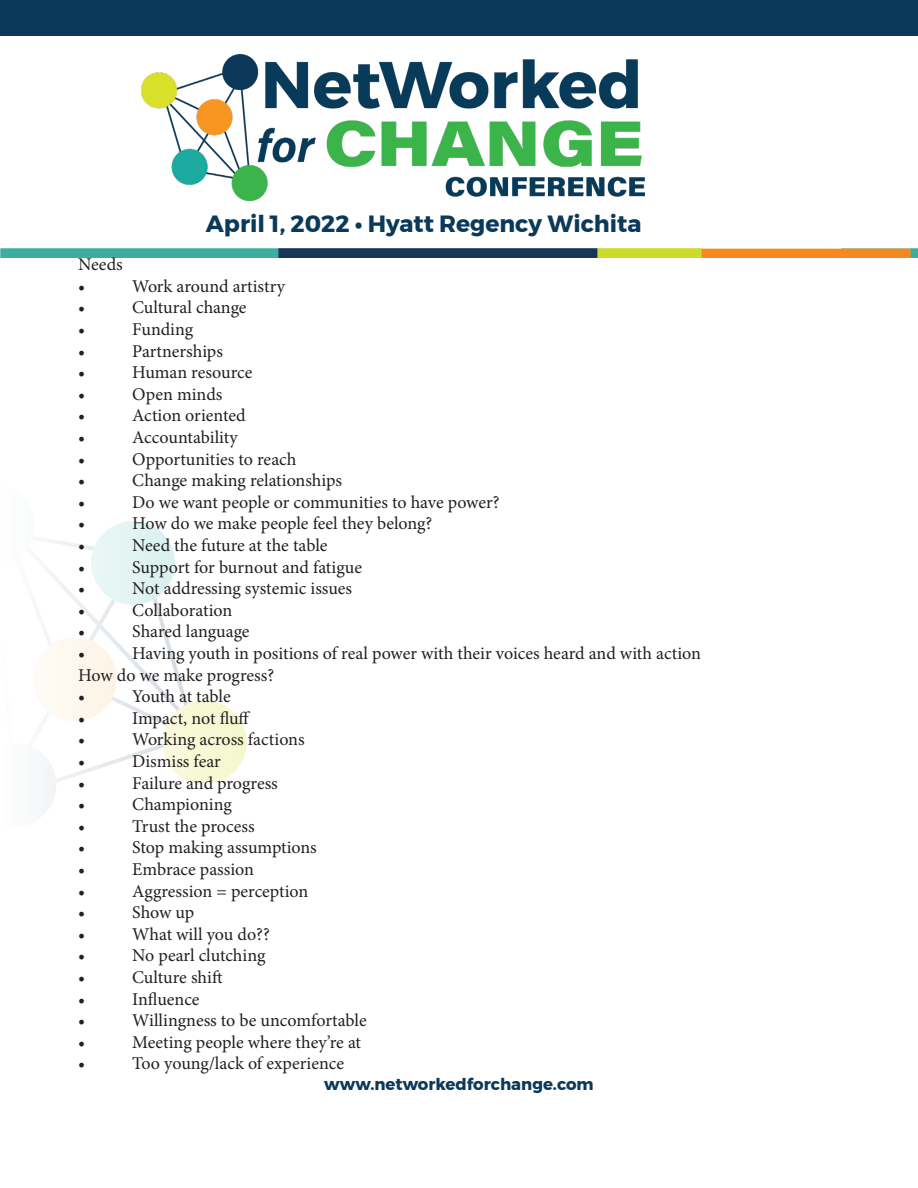
<style>
.page{position:relative;width:918px;height:1188px;background:#fff}
.page>*{position:absolute;margin:0;border:0;box-sizing:border-box;transform-origin:0 0}
.t1{font:700 23.4px "Montserrat";color:#0b3959}
.t2{font:18px "Minion Pro";letter-spacing:-.005em;color:#231f20}
.t3{font:700 16.5px "Montserrat";color:#0b3959}
</style>
<div class="page">
<img style="left:0;top:248px;width:918px;height:9px">
<img style="left:42px;top:521px;width:204px;height:294px">
<img style="left:141px;top:54px;width:503px;height:147px">
<div style="left:0;top:0;width:918px;height:35px;background:#0b3959"></div>
<p class="t1" style="left:206px;top:205px;width:437px">April 1, 2022 • Hyatt Regency Wichita</p>
<p class="t2" style="left:78px;top:252px;width:46px">Needs</p>
<p class="t2" style="left:78px;top:274px;width:9px">•</p>
<p class="t2" style="left:132px;top:274px;width:154px">Work around artistry</p>
<p class="t2" style="left:78px;top:296px;width:9px">•</p>
<p class="t2" style="left:132px;top:296px;width:116px">Cultural change</p>
<p class="t2" style="left:78px;top:317px;width:9px">•</p>
<p class="t2" style="left:132px;top:317px;width:62px">Funding</p>
<p class="t2" style="left:78px;top:339px;width:9px">•</p>
<p class="t2" style="left:132px;top:339px;width:92px">Partnerships</p>
<p class="t2" style="left:78px;top:360px;width:9px">•</p>
<p class="t2" style="left:132px;top:360px;width:122px">Human resource</p>
<p class="t2" style="left:78px;top:382px;width:9px">•</p>
<p class="t2" style="left:132px;top:382px;width:92px">Open minds</p>
<p class="t2" style="left:78px;top:404px;width:9px">•</p>
<p class="t2" style="left:132px;top:404px;width:115px">Action oriented</p>
<p class="t2" style="left:78px;top:425px;width:9px">•</p>
<p class="t2" style="left:132px;top:425px;width:107px">Accountability</p>
<p class="t2" style="left:78px;top:447px;width:9px">•</p>
<p class="t2" style="left:132px;top:447px;width:166px">Opportunities to reach</p>
<p class="t2" style="left:78px;top:468px;width:9px">•</p>
<p class="t2" style="left:132px;top:468px;width:211px">Change making relationships</p>
<p class="t2" style="left:78px;top:490px;width:9px">•</p>
<p class="t2" style="left:132px;top:490px;width:369px">Do we want people or communities to have power?</p>
<p class="t2" style="left:78px;top:512px;width:9px">•</p>
<p class="t2" style="left:132px;top:512px;width:302px">How do we make people feel they belong?</p>
<p class="t2" style="left:78px;top:533px;width:9px">•</p>
<p class="t2" style="left:132px;top:533px;width:197px">Need the future at the table</p>
<p class="t2" style="left:78px;top:555px;width:9px">•</p>
<p class="t2" style="left:132px;top:555px;width:231px">Support for burnout and fatigue</p>
<p class="t2" style="left:78px;top:576px;width:9px">•</p>
<p class="t2" style="left:132px;top:576px;width:221px">Not addressing systemic issues</p>
<p class="t2" style="left:78px;top:598px;width:9px">•</p>
<p class="t2" style="left:132px;top:598px;width:102px">Collaboration</p>
<p class="t2" style="left:78px;top:620px;width:9px">•</p>
<p class="t2" style="left:132px;top:620px;width:119px">Shared language</p>
<p class="t2" style="left:78px;top:641px;width:9px">•</p>
<p class="t2" style="left:132px;top:641px;width:570px">Having youth in positions of real power with their voices heard and with action</p>
<p class="t2" style="left:78px;top:663px;width:197px">How do we make progress?</p>
<p class="t2" style="left:78px;top:684px;width:9px">•</p>
<p class="t2" style="left:132px;top:684px;width:100px">Youth at table</p>
<p class="t2" style="left:78px;top:706px;width:9px">•</p>
<p class="t2" style="left:132px;top:706px;width:120px">Impact, not fluff</p>
<p class="t2" style="left:78px;top:728px;width:9px">•</p>
<p class="t2" style="left:132px;top:728px;width:174px">Working across factions</p>
<p class="t2" style="left:78px;top:749px;width:9px">•</p>
<p class="t2" style="left:132px;top:749px;width:90px">Dismiss fear</p>
<p class="t2" style="left:78px;top:771px;width:9px">•</p>
<p class="t2" style="left:132px;top:771px;width:147px">Failure and progress</p>
<p class="t2" style="left:78px;top:792px;width:9px">•</p>
<p class="t2" style="left:132px;top:792px;width:101px">Championing</p>
<p class="t2" style="left:78px;top:814px;width:9px">•</p>
<p class="t2" style="left:132px;top:814px;width:124px">Trust the process</p>
<p class="t2" style="left:78px;top:836px;width:9px">•</p>
<p class="t2" style="left:132px;top:836px;width:186px">Stop making assumptions</p>
<p class="t2" style="left:78px;top:857px;width:9px">•</p>
<p class="t2" style="left:132px;top:857px;width:123px">Embrace passion</p>
<p class="t2" style="left:78px;top:879px;width:9px">•</p>
<p class="t2" style="left:132px;top:879px;width:178px">Aggression = perception</p>
<p class="t2" style="left:78px;top:900px;width:9px">•</p>
<p class="t2" style="left:132px;top:900px;width:64px">Show up</p>
<p class="t2" style="left:78px;top:922px;width:9px">•</p>
<p class="t2" style="left:132px;top:922px;width:139px">What will you do??</p>
<p class="t2" style="left:78px;top:944px;width:9px">•</p>
<p class="t2" style="left:132px;top:944px;width:135px">No pearl clutching</p>
<p class="t2" style="left:78px;top:965px;width:9px">•</p>
<p class="t2" style="left:132px;top:965px;width:92px">Culture shift</p>
<p class="t2" style="left:78px;top:987px;width:9px">•</p>
<p class="t2" style="left:132px;top:987px;width:69px">Influence</p>
<p class="t2" style="left:78px;top:1008px;width:9px">•</p>
<p class="t2" style="left:132px;top:1008px;width:236px">Willingness to be uncomfortable</p>
<p class="t2" style="left:78px;top:1030px;width:9px">•</p>
<p class="t2" style="left:132px;top:1030px;width:230px">Meeting people where they’re at</p>
<p class="t2" style="left:78px;top:1052px;width:9px">•</p>
<p class="t2" style="left:132px;top:1052px;width:213px">Too young/lack of experience</p>
<p class="t3" style="left:324px;top:1071px;width:271px">www.networkedforchange.com</p>
</div>
